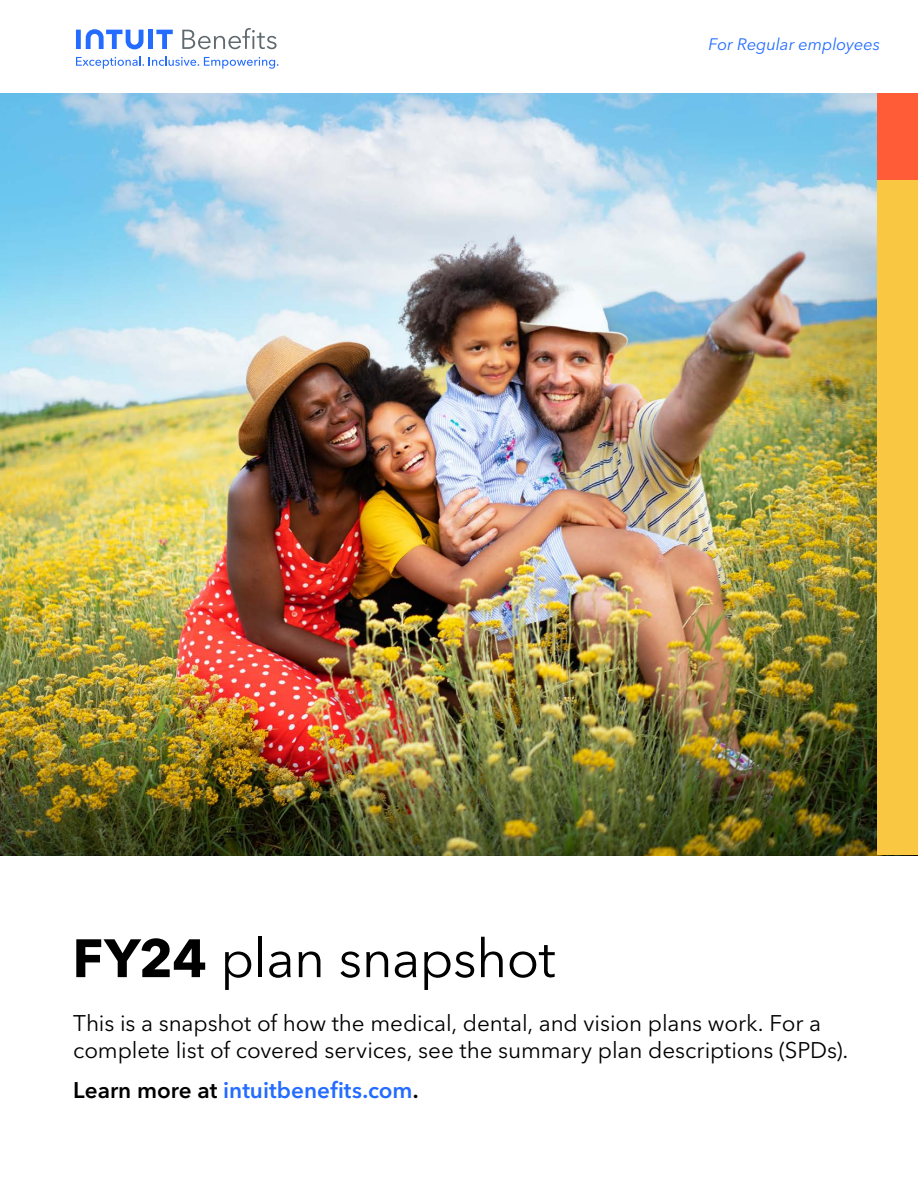
<style>
.page{position:relative;width:918px;height:1188px;background:#fff}
.page>*{position:absolute;margin:0;border:0;box-sizing:border-box;transform-origin:0 0}
.t1{font:53.4px "Avenir Nextfor INTUIT";letter-spacing:-.01em;color:#000}
.t2{font:22.5px/27.8px "Avenir Nextfor INTUIT";letter-spacing:-.005em;color:#000}
.t3{font:600 22.5px "Avenir Nextfor INTUIT";color:#236cff}
.t4{font:italic 16.5px "Avenir Nextfor INTUIT";letter-spacing:-.005em;color:#236cff}
.s1{font-weight:700}
.s2{color:#000}
</style>
<div class="page">
<img style="left:0;top:93px;width:878px;height:762px">
<svg style="left:182px;top:28px;width:95px;height:21px"></svg>
<svg style="left:156px;top:30px;width:17px;height:19px"></svg>
<div style="left:148px;top:30px;width:5px;height:19px;background:#236cff"></div>
<svg style="left:76px;top:29px;width:67px;height:20px"></svg>
<svg style="left:76px;top:56px;width:203px;height:13px"></svg>
<div style="left:878px;top:179px;width:40px;height:676px;background:#f9c741"></div>
<div style="left:878px;top:93px;width:40px;height:87px;background:#ff5c37"></div>
<p class="t4" style="left:709px;top:34px;width:173px">For Regular employees</p>
<h1 class="t1" style="left:72px;top:927px;width:485px"><span class="s1">FY24</span> plan snapshot</h1>
<p class="t2" style="left:73px;top:1009px;width:777px">This is a snapshot of how the medical, dental, and vision plans work. For a complete list of covered services, see the summary plan descriptions (SPDs).</p>
<p class="t3" style="left:73px;top:1077px;width:347px"><span class="s2">Learn more at</span> intuitbenefits.com<span class="s2">.</span></p>
</div>
